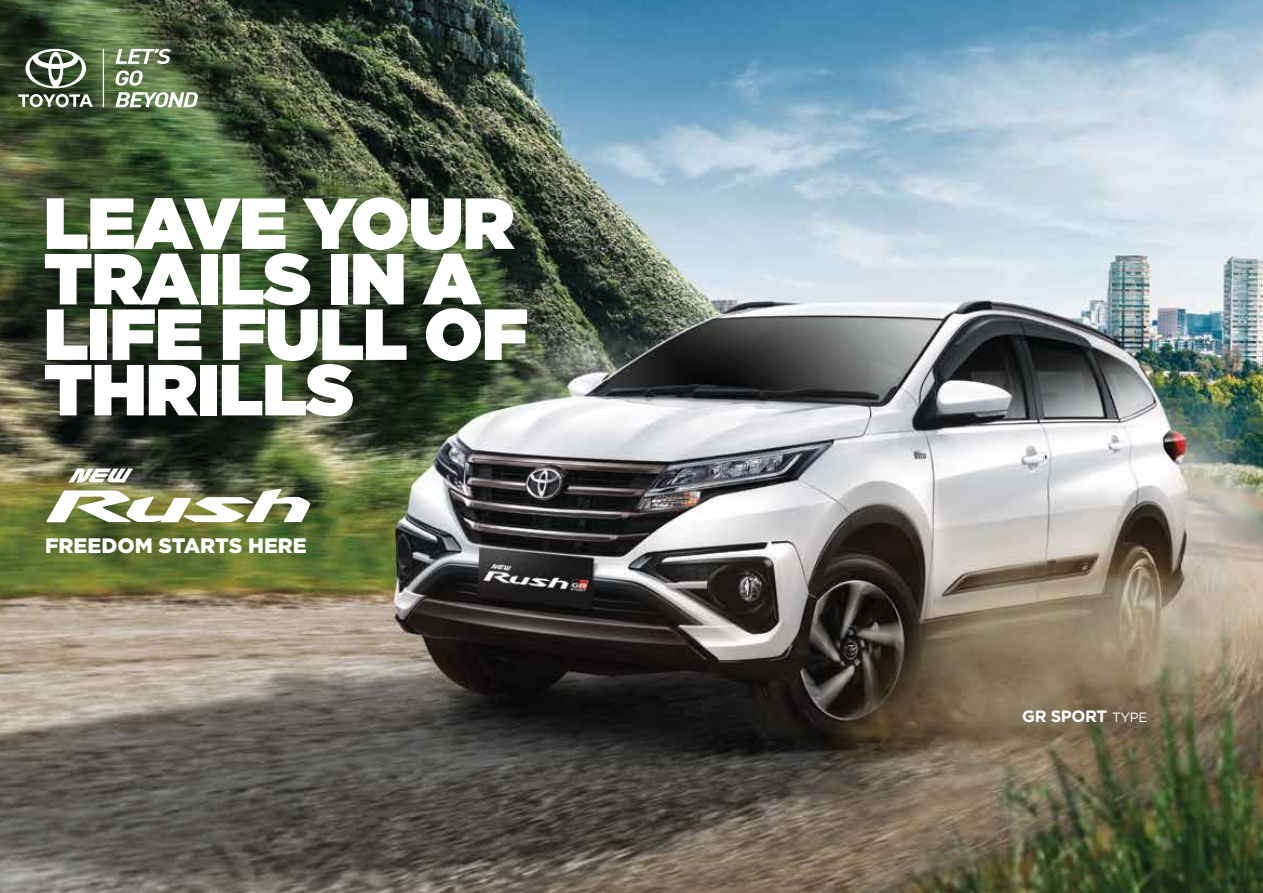
<style>
.page{position:relative;width:1263px;height:893px;background:#fff}
.page>*{position:absolute;margin:0;border:0;box-sizing:border-box;transform-origin:0 0}
.t1{font:900 72px/55.5px "Gotham";letter-spacing:-.01em;color:#fff}
.t2{font:900 20.85px "Gotham";color:#fff}
.t3{font:700 16.5px "Gotham";letter-spacing:-.025em;color:#fff}
.s1{font-weight:400;font-size:13.5px}
</style>
<div class="page">
<img style="left:0;top:0;width:1263px;height:893px">
<svg style="left:46px;top:489px;width:265px;height:33px"></svg>
<svg style="left:69px;top:468px;width:64px;height:14px"></svg>
<svg style="left:18px;top:94px;width:75px;height:13px"></svg>
<svg style="left:25px;top:49px;width:61px;height:39px"></svg>
<svg style="left:115px;top:70px;width:28px;height:16px"></svg>
<svg style="left:115px;top:49px;width:56px;height:15px"></svg>
<svg style="left:115px;top:92px;width:83px;height:15px"></svg>
<hr style="left:103px;top:49px;width:1px;height:58px;background:#fff">
<p class="t1" style="left:44px;top:195px;width:486px">LEAVE YOUR<br>TRAILS IN A<br>LIFE FULL OF<br>THRILLS</p>
<p class="t2" style="left:45px;top:534px;width:263px">FREEDOM STARTS HERE</p>
<p class="t3" style="left:1022px;top:705px;width:127px">GR SPORT <span class="s1">TYPE</span></p>
</div>
